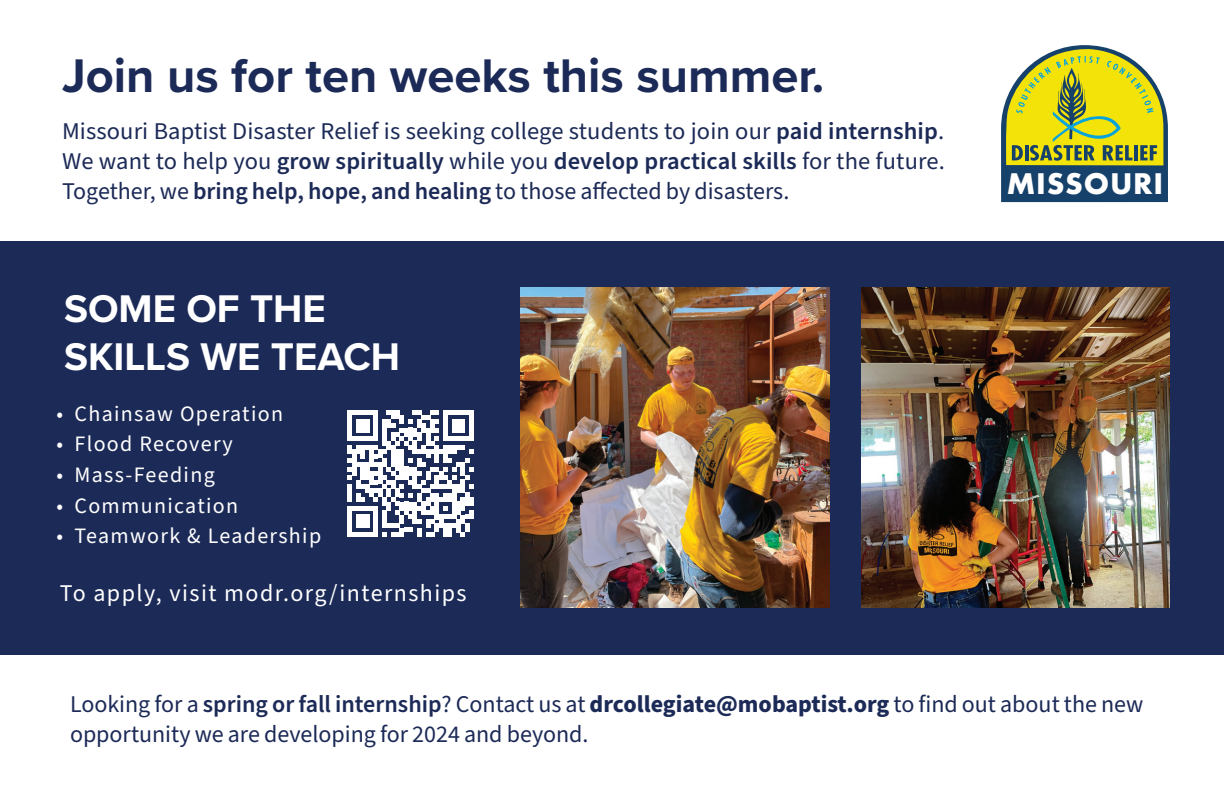
<style>
.page{position:relative;width:1224px;height:792px;background:#fff}
.page>*{position:absolute;margin:0;border:0;box-sizing:border-box;transform-origin:0 0}
.t1{font:700 49px "Proxima Nova";color:#1c2a57}
.t2{font:700 40px/48px "Proxima Nova";color:#fff}
.t3{font:700 31.2px "Futura PT";letter-spacing:.025em;color:#fff}
.t4{font:24px/30px "Source Sans Pro";color:#1c2a57;text-align:justify}
.t5{font:24px "Source Sans Pro";letter-spacing:.06em;color:#fff}
.t6{font:22px "Source Sans Pro";letter-spacing:.06em;color:#fff}
.s1{font-weight:600}
.s2{font-weight:700}
</style>
<div class="page">
<div style="left:0;top:241px;width:1224px;height:414px;background:#1c2a57"></div>
<img style="left:521px;top:287px;width:309px;height:320px">
<svg style="left:1001px;top:45px;width:167px;height:157px;background:#9da94e"></svg>
<img style="left:861px;top:287px;width:309px;height:320px">
<svg style="left:348px;top:411px;width:126px;height:125px"></svg>
<div style="left:469px;top:497px;width:5px;height:9px;background:#fff"></div>
<div style="left:469px;top:510px;width:5px;height:9px;background:#fff"></div>
<h1 class="t1" style="left:62px;top:39px;width:764px">Join us for ten weeks this summer.</h1>
<p class="t4" style="left:62px;top:117px;width:884px">Missouri Baptist Disaster Relief is seeking college students to join our <span class="s1">paid internship</span>.<br>We want to help you <span class="s1">grow spiritually</span> while you <span class="s1">develop practical skills</span> for the future.<br>Together, we <span class="s1">bring help, hope, and healing</span> to those affected by disasters.</p>
<h2 class="t2" style="left:64px;top:284px;width:338px">SOME OF THE<br>SKILLS WE TEACH</h2>
<p class="t6" style="left:57px;top:399px;width:228px">• Chainsaw Operation</p>
<p class="t6" style="left:57px;top:429px;width:178px">• Flood Recovery</p>
<p class="t6" style="left:57px;top:460px;width:160px">• Mass-Feeding</p>
<p class="t6" style="left:57px;top:491px;width:183px">• Communication</p>
<p class="t6" style="left:57px;top:521px;width:266px">• Teamwork &amp; Leadership</p>
<p class="t5" style="left:60px;top:577px;width:408px">To apply, visit modr.org/internships</p>
<p class="t3" style="left:1007px;top:163px;width:158px">MISSOURI</p>
<p class="t4" style="left:70px;top:690px;width:1075px">Looking for a <span class="s1">spring or fall internship</span>? Contact us at <span class="s2">drcollegiate@mobaptist.org</span> to find out about the new opportunity we are developing for 2024 and beyond.</p>
</div>
